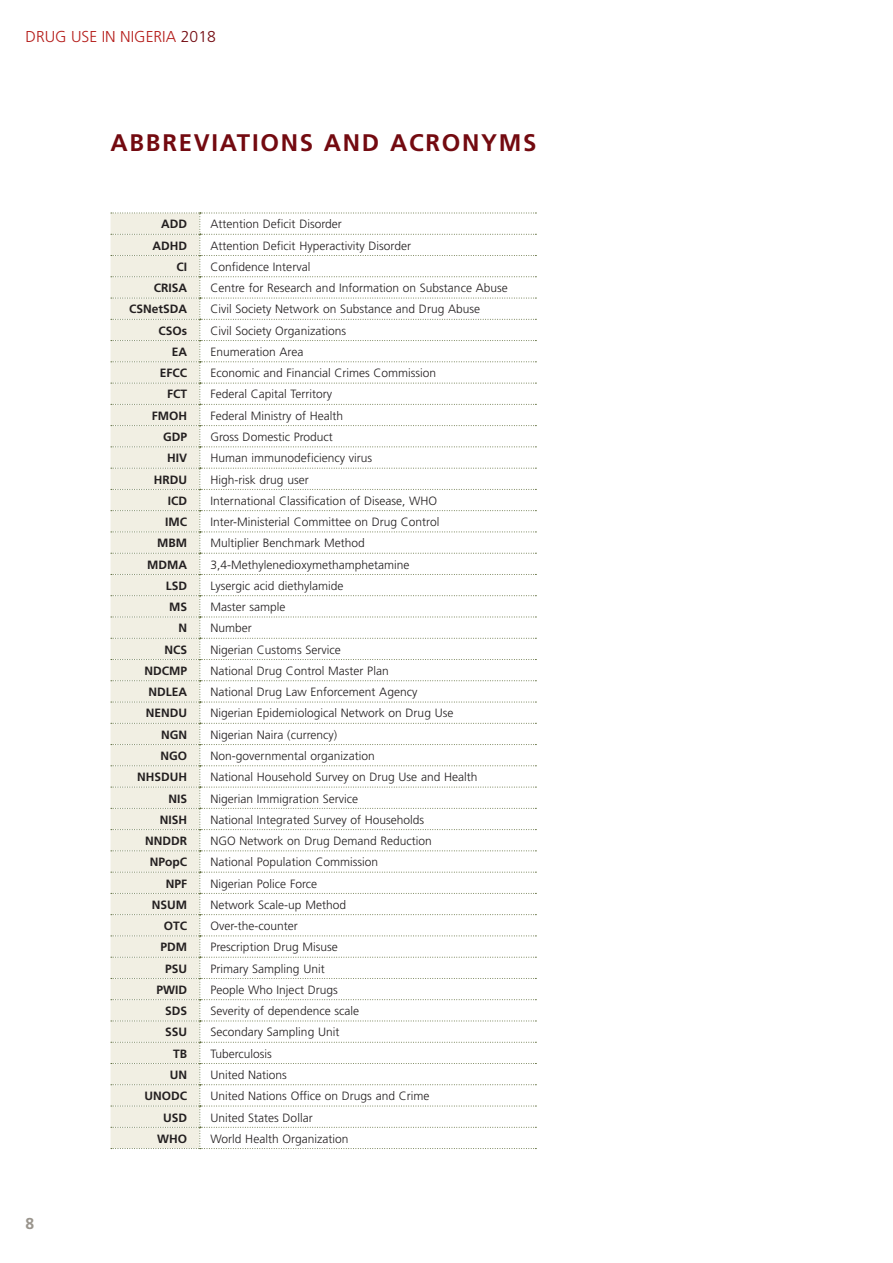
<style>
.page{position:relative;width:893px;height:1263px;background:#fff}
.page>*{position:absolute;margin:0;border:0;box-sizing:border-box;transform-origin:0 0}
.t1{font:700 24px "Frutiger";letter-spacing:.07em;color:#730a10}
.t2{font:300 15.75px "Frutiger";color:#b51e1b}
.t3{font:700 15.75px "Frutiger";color:#9a958d}
.t4{font:300 12px "Frutiger";color:#231f20}
.t5{font:700 12px "Frutiger";color:#231f20}
.s1{color:#730a10}
</style>
<div class="page">
<svg style="left:111px;top:213px;width:425px;height:936px"></svg>
<h2 class="t2" style="left:26px;top:28px;width:192px">DRUG USE IN NIGERIA <span class="s1">2018</span></h2>
<h1 class="t1" style="left:111px;top:129px;width:428px">ABBREVIATIONS AND ACRONYMS</h1>
<h2 class="t3" style="left:26px;top:1214px;width:10px">8</h2>
<p class="t5" style="left:161px;top:217px;width:28px">ADD</p>
<p class="t4" style="left:210px;top:217px;width:133px">Attention Deficit Disorder</p>
<p class="t5" style="left:152px;top:238px;width:36px">ADHD</p>
<p class="t4" style="left:210px;top:239px;width:202px">Attention Deficit Hyperactivity Disorder</p>
<p class="t5" style="left:176px;top:260px;width:12px">CI</p>
<p class="t4" style="left:210px;top:260px;width:101px">Confidence Interval</p>
<p class="t5" style="left:154px;top:281px;width:35px">CRISA</p>
<p class="t4" style="left:210px;top:281px;width:299px">Centre for Research and Information on Substance Abuse</p>
<p class="t5" style="left:129px;top:302px;width:60px">CSNetSDA</p>
<p class="t4" style="left:210px;top:302px;width:271px">Civil Society Network on Substance and Drug Abuse</p>
<p class="t5" style="left:158px;top:323px;width:30px">CSOs</p>
<p class="t4" style="left:210px;top:324px;width:137px">Civil Society Organizations</p>
<p class="t5" style="left:172px;top:345px;width:17px">EA</p>
<p class="t4" style="left:210px;top:345px;width:94px">Enumeration Area</p>
<p class="t5" style="left:160px;top:366px;width:29px">EFCC</p>
<p class="t4" style="left:210px;top:366px;width:227px">Economic and Financial Crimes Commission</p>
<p class="t5" style="left:167px;top:387px;width:22px">FCT</p>
<p class="t4" style="left:210px;top:387px;width:123px">Federal Capital Territory</p>
<p class="t5" style="left:152px;top:408px;width:37px">FMOH</p>
<p class="t4" style="left:210px;top:409px;width:134px">Federal Ministry of Health</p>
<p class="t5" style="left:163px;top:430px;width:26px">GDP</p>
<p class="t4" style="left:210px;top:430px;width:124px">Gross Domestic Product</p>
<p class="t5" style="left:167px;top:451px;width:22px">HIV</p>
<p class="t4" style="left:210px;top:451px;width:163px">Human immunodeficiency virus</p>
<p class="t5" style="left:154px;top:472px;width:35px">HRDU</p>
<p class="t4" style="left:210px;top:473px;width:100px">High-risk drug user</p>
<p class="t5" style="left:168px;top:493px;width:21px">ICD</p>
<p class="t4" style="left:210px;top:494px;width:228px">International Classification of Disease, WHO</p>
<p class="t5" style="left:165px;top:515px;width:24px">IMC</p>
<p class="t4" style="left:210px;top:515px;width:230px">Inter-Ministerial Committee on Drug Control</p>
<p class="t5" style="left:157px;top:536px;width:32px">MBM</p>
<p class="t4" style="left:210px;top:536px;width:156px">Multiplier Benchmark Method</p>
<p class="t5" style="left:147px;top:557px;width:42px">MDMA</p>
<p class="t4" style="left:210px;top:558px;width:201px">3,4-Methylenedioxymethamphetamine</p>
<p class="t5" style="left:166px;top:579px;width:23px">LSD</p>
<p class="t4" style="left:210px;top:579px;width:135px">Lysergic acid diethylamide</p>
<p class="t5" style="left:169px;top:600px;width:20px">MS</p>
<p class="t4" style="left:210px;top:600px;width:77px">Master sample</p>
<p class="t5" style="left:178px;top:621px;width:10px">N</p>
<p class="t4" style="left:210px;top:621px;width:43px">Number</p>
<p class="t5" style="left:164px;top:642px;width:24px">NCS</p>
<p class="t4" style="left:210px;top:643px;width:132px">Nigerian Customs Service</p>
<p class="t5" style="left:144px;top:664px;width:44px">NDCMP</p>
<p class="t4" style="left:210px;top:664px;width:180px">National Drug Control Master Plan</p>
<p class="t5" style="left:148px;top:685px;width:40px">NDLEA</p>
<p class="t4" style="left:210px;top:685px;width:208px">National Drug Law Enforcement Agency</p>
<p class="t5" style="left:146px;top:706px;width:43px">NENDU</p>
<p class="t4" style="left:210px;top:706px;width:244px">Nigerian Epidemiological Network on Drug Use</p>
<p class="t5" style="left:161px;top:727px;width:28px">NGN</p>
<p class="t4" style="left:210px;top:728px;width:128px">Nigerian Naira (currency)</p>
<p class="t5" style="left:160px;top:749px;width:28px">NGO</p>
<p class="t4" style="left:210px;top:749px;width:166px">Non-governmental organization</p>
<p class="t5" style="left:137px;top:770px;width:52px">NHSDUH</p>
<p class="t4" style="left:210px;top:770px;width:268px">National Household Survey on Drug Use and Health</p>
<p class="t5" style="left:168px;top:791px;width:20px">NIS</p>
<p class="t4" style="left:210px;top:792px;width:149px">Nigerian Immigration Service</p>
<p class="t5" style="left:160px;top:812px;width:29px">NISH</p>
<p class="t4" style="left:210px;top:813px;width:215px">National Integrated Survey of Households</p>
<p class="t5" style="left:145px;top:834px;width:44px">NNDDR</p>
<p class="t4" style="left:210px;top:834px;width:223px">NGO Network on Drug Demand Reduction</p>
<p class="t5" style="left:150px;top:855px;width:39px">NPopC</p>
<p class="t4" style="left:210px;top:855px;width:169px">National Population Commission</p>
<p class="t5" style="left:166px;top:876px;width:23px">NPF</p>
<p class="t4" style="left:210px;top:877px;width:108px">Nigerian Police Force</p>
<p class="t5" style="left:152px;top:897px;width:37px">NSUM</p>
<p class="t4" style="left:210px;top:898px;width:137px">Network Scale-up Method</p>
<p class="t5" style="left:164px;top:919px;width:25px">OTC</p>
<p class="t4" style="left:210px;top:919px;width:89px">Over-the-counter</p>
<p class="t5" style="left:160px;top:940px;width:28px">PDM</p>
<p class="t4" style="left:210px;top:940px;width:129px">Prescription Drug Misuse</p>
<p class="t5" style="left:165px;top:961px;width:24px">PSU</p>
<p class="t4" style="left:210px;top:962px;width:116px">Primary Sampling Unit</p>
<p class="t5" style="left:156px;top:983px;width:32px">PWID</p>
<p class="t4" style="left:210px;top:983px;width:129px">People Who Inject Drugs</p>
<p class="t5" style="left:165px;top:1004px;width:24px">SDS</p>
<p class="t4" style="left:210px;top:1004px;width:150px">Severity of dependence scale</p>
<p class="t5" style="left:165px;top:1025px;width:24px">SSU</p>
<p class="t4" style="left:210px;top:1025px;width:130px">Secondary Sampling Unit</p>
<p class="t5" style="left:173px;top:1046px;width:16px">TB</p>
<p class="t4" style="left:210px;top:1047px;width:63px">Tuberculosis</p>
<p class="t5" style="left:170px;top:1068px;width:19px">UN</p>
<p class="t4" style="left:210px;top:1068px;width:78px">United Nations</p>
<p class="t5" style="left:144px;top:1089px;width:44px">UNODC</p>
<p class="t4" style="left:210px;top:1089px;width:220px">United Nations Office on Drugs and Crime</p>
<p class="t5" style="left:163px;top:1110px;width:26px">USD</p>
<p class="t4" style="left:210px;top:1110px;width:104px">United States Dollar</p>
<p class="t5" style="left:157px;top:1131px;width:32px">WHO</p>
<p class="t4" style="left:210px;top:1132px;width:140px">World Health Organization</p>
</div>
